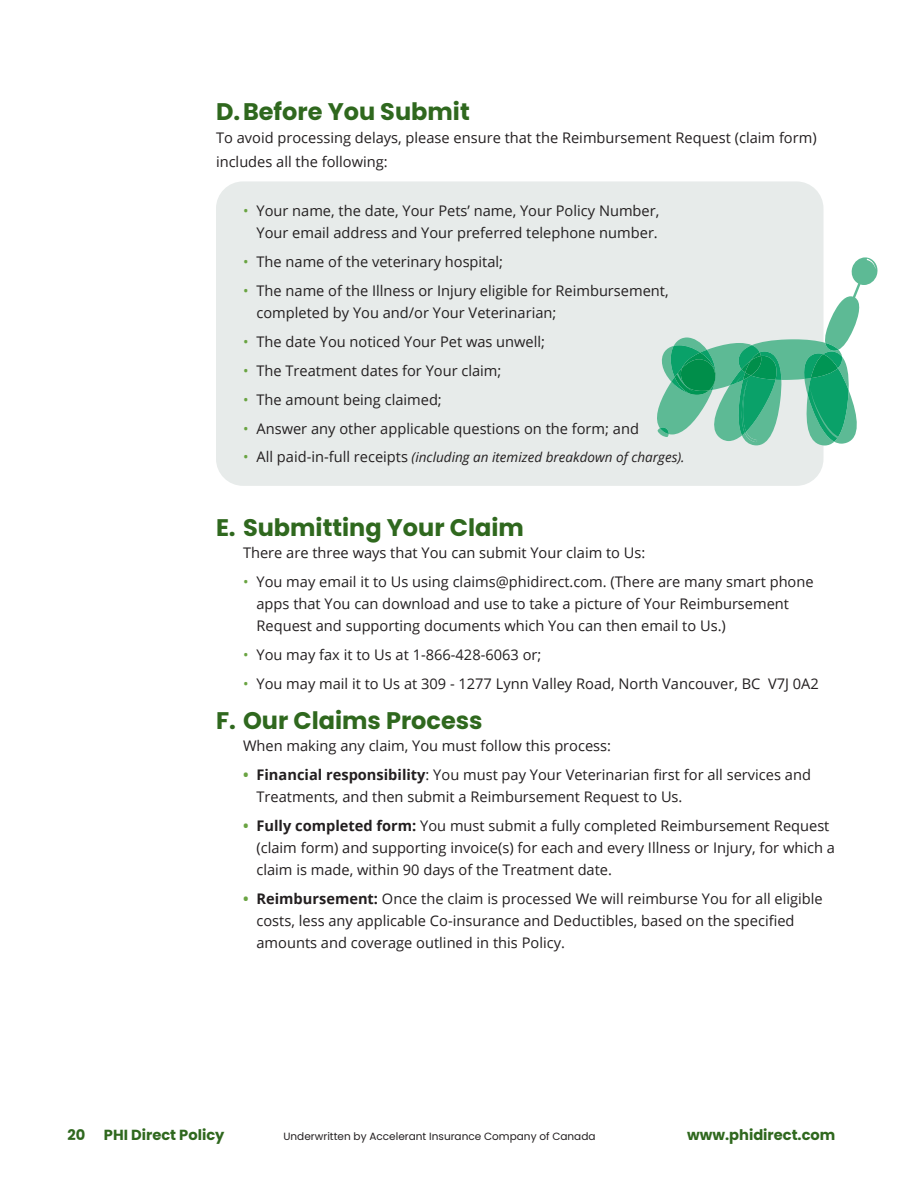
<style>
.page{position:relative;width:918px;height:1188px;background:#fff}
.page>*{position:absolute;margin:0;border:0;box-sizing:border-box;transform-origin:0 0}
.t1{font:700 24px "Poppins";color:#2f681e}
.Body_-_Indent{font:14.7px/22.2px "Open Sans";color:#231f20}
.t2{font:700 14.7px "Poppins";color:#2f681e}
.t3{font:italic 13.5px "Open Sans";color:#231f20}
.t4{font:10.5px "Poppins";color:#231f20}
.s1{color:#6aa442}
.s2{font-style:normal;font-size:14.7px;color:#6aa442}
.s3{font-style:normal;font-size:14.7px}
.s4{font-weight:700;color:#6aa442}
.s5{font-weight:700}
</style>
<div class="page">
<div style="left:216px;top:181px;width:608px;height:305px;background:#e7ebea;border-radius:27px"></div>
<svg style="left:657px;top:257px;width:221px;height:189px"></svg>
<h3 class="t1" style="left:216px;top:97px;width:255px">D.Before You Submit</h3>
<p class="Body_-_Indent" style="left:216px;top:126px;width:602px;line-height:23.5px">To avoid processing delays, please ensure that the Reimbursement Request (claim form) includes all the following:</p>
<p class="Body_-_Indent" style="left:243px;top:199px;width:418px;text-align:right"><span class="s1">•</span> Your name, the date, Your Pets’ name, Your Policy Number,<br>Your email address and Your preferred telephone number.</p>
<p class="Body_-_Indent" style="left:243px;top:250px;width:262px"><span class="s1">•</span> The name of the veterinary hospital;</p>
<p class="Body_-_Indent" style="left:256px;top:279px;width:414px;text-indent:-14px"><span class="s1">•</span> The name of the Illness or Injury eligible for Reimbursement, completed by You and/or Your Veterinarian;</p>
<p class="Body_-_Indent" style="left:243px;top:330px;width:304px"><span class="s1">•</span> The date You noticed Your Pet was unwell;</p>
<p class="Body_-_Indent" style="left:243px;top:359px;width:260px"><span class="s1">•</span> The Treatment dates for Your claim;</p>
<p class="Body_-_Indent" style="left:243px;top:388px;width:200px"><span class="s1">•</span> The amount being claimed;</p>
<p class="Body_-_Indent" style="left:243px;top:417px;width:398px"><span class="s1">•</span> Answer any other applicable questions on the form; and</p>
<p class="t3" style="left:243px;top:448px;width:443px"><span class="s2">•</span> <span class="s3">All paid-in-full receipts</span> (including an itemized breakdown of charges).</p>
<h3 class="t1" style="left:216px;top:514px;width:309px">E. Submitting Your Claim</h3>
<p class="Body_-_Indent" style="left:243px;top:541px;width:404px">There are three ways that You can submit Your claim to Us:</p>
<p class="Body_-_Indent" style="left:256px;top:570px;width:559px;text-indent:-14px"><span class="s1">•</span> You may email it to Us using claims@phidirect.com. (There are many smart phone apps that You can download and use to take a picture of Your Reimbursement<br>Request and supporting documents which You can then email to Us.)</p>
<p class="Body_-_Indent" style="left:243px;top:643px;width:300px"><span class="s1">•</span> You may fax it to Us at 1-866-428-6063 or;</p>
<p class="Body_-_Indent" style="left:243px;top:672px;width:577px"><span class="s1">•</span> You may mail it to Us at 309 - 1277 Lynn Valley Road, North Vancouver, BC V7J 0A2</p>
<h3 class="t1" style="left:216px;top:706px;width:268px">F. Our Claims Process</h3>
<p class="Body_-_Indent" style="left:243px;top:734px;width:370px">When making any claim, You must follow this process:</p>
<p class="Body_-_Indent" style="left:256px;top:763px;width:556px;text-indent:-14px"><span class="s4">•</span> <span class="s5">Financial responsibility</span>: You must pay Your Veterinarian first for all services and<br>Treatments, and then submit a Reimbursement Request to Us.</p>
<p class="Body_-_Indent" style="left:256px;top:814px;width:580px;text-indent:-14px"><span class="s4">•</span> <span class="s5">Fully completed form:</span> You must submit a fully completed Reimbursement Request (claim form) and supporting invoice(s) for each and every Illness or Injury, for which a claim is made, within 90 days of the Treatment date.</p>
<p class="Body_-_Indent" style="left:256px;top:887px;width:568px;text-indent:-14px"><span class="s4">•</span> <span class="s5">Reimbursement:</span> Once the claim is processed We will reimburse You for all eligible costs, less any applicable Co-insurance and Deductibles, based on the specified amounts and coverage outlined in this Policy.</p>
<p class="t2" style="left:68px;top:1126px;width:19px">20</p>
<p class="t2" style="left:104px;top:1126px;width:122px">PHI Direct Policy</p>
<p class="t4" style="left:284px;top:1130px;width:314px">Underwritten by Accelerant Insurance Company of Canada</p>
<p class="t2" style="left:687px;top:1126px;width:150px">www.phidirect.com</p>
</div>
